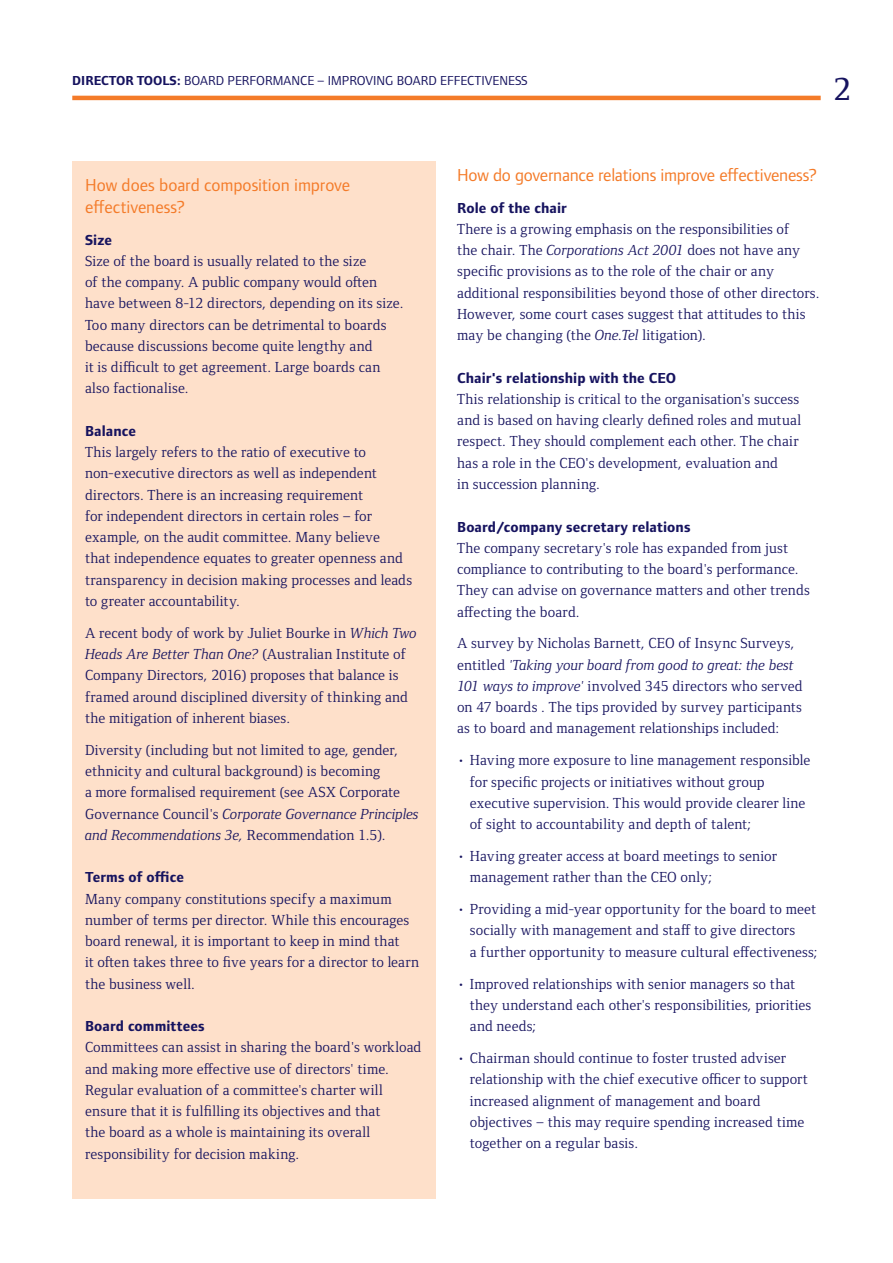
<style>
.page{position:relative;width:893px;height:1263px;background:#fff}
.page>*{position:absolute;margin:0;border:0;box-sizing:border-box;transform-origin:0 0}
.t1{font:500 33px "Foundry Form Serif";color:#16135f}
.t2{font:18px/21.3px "Foundry Form Sans";letter-spacing:-.01em;color:#f47b29}
.t3{font:15px/21.3px "Foundry Form Serif";letter-spacing:.01em;color:#16135f}
.t4{font:700 15px "Foundry Form Sans";letter-spacing:.005em;color:#16135f}
.t5{font:13.5px "Foundry Form Sans";color:#16135f}
.s1{font-weight:700}
.s2{font-style:italic}
</style>
<div class="page">
<hr style="left:72px;top:96px;width:749px;height:4px;background:#f47b29">
<div style="left:72px;top:162px;width:364px;height:1037px;background:#fee0ca"></div>
<p class="t5" style="left:72px;top:73px;width:457px"><span class="s1">DIRECTOR TOOLS:</span> BOARD PERFORMANCE – IMPROVING BOARD EFFECTIVENESS</p>
<h1 class="t1" style="left:833px;top:71px;width:19px">2</h1>
<p class="t2" style="left:85px;top:175px;width:267px">How does board composition improve effectiveness?</p>
<p class="t4" style="left:85px;top:231px;width:29px">Size</p>
<p class="t3" style="left:85px;top:250px;width:320px">Size of the board is usually related to the size<br>of the company. A public company would often have between 8-12 directors, depending on its size.<br>Too many directors can be detrimental to boards because discussions become quite lengthy and<br>it is difficult to get agreement. Large boards can also factionalise.</p>
<p class="t4" style="left:85px;top:422px;width:52px">Balance</p>
<p class="t3" style="left:85px;top:441px;width:329px">This largely refers to the ratio of executive to non‑executive directors as well as independent directors. There is an increasing requirement<br>for independent directors in certain roles – for example, on the audit committee. Many believe<br>that independence equates to greater openness and transparency in decision making processes and leads to greater accountability.</p>
<p class="t3" style="left:85px;top:622px;width:333px">A recent body of work by Juliet Bourke in <span class="s2">Which Two Heads Are Better Than One?</span> (Australian Institute of Company Directors, 2016) proposes that balance is framed around disciplined diversity of thinking and the mitigation of inherent biases.</p>
<p class="t3" style="left:85px;top:739px;width:335px">Diversity (including but not limited to age, gender, ethnicity and cultural background) is becoming<br>a more formalised requirement (see ASX Corporate Governance Council's <span class="s2">Corporate Governance Principles and Recommendations 3e,</span> Recommendation 1.5).</p>
<p class="t4" style="left:85px;top:868px;width:100px">Terms of office</p>
<p class="t3" style="left:85px;top:888px;width:336px">Many company constitutions specify a maximum number of terms per director. While this encourages board renewal, it is important to keep in mind that<br>it often takes three to five years for a director to learn the business well.</p>
<p class="t4" style="left:85px;top:1017px;width:121px">Board committees</p>
<p class="t3" style="left:85px;top:1037px;width:338px">Committees can assist in sharing the board's workload and making more effective use of directors' time.<br>Regular evaluation of a committee's charter will ensure that it is fulfilling its objectives and that<br>the board as a whole is maintaining its overall responsibility for decision making.</p>
<p class="t2" style="left:457px;top:164px;width:362px">How do governance relations improve effectiveness?</p>
<p class="t4" style="left:457px;top:199px;width:111px">Role of the chair</p>
<p class="t3" style="left:457px;top:218px;width:364px">There is a growing emphasis on the responsibilities of<br>the chair. The <span class="s2">Corporations Act 2001</span> does not have any specific provisions as to the role of the chair or any additional responsibilities beyond those of other directors.<br>However, some court cases suggest that attitudes to this may be changing (the <span class="s2">One.Tel</span> litigation).</p>
<p class="t4" style="left:457px;top:369px;width:221px">Chair's relationship with the CEO</p>
<p class="t3" style="left:457px;top:388px;width:345px">This relationship is critical to the organisation's success and is based on having clearly defined roles and mutual respect. They should complement each other. The chair has a role in the CEO's development, evaluation and<br>in succession planning.</p>
<p class="t4" style="left:457px;top:518px;width:235px">Board/company secretary relations</p>
<p class="t3" style="left:457px;top:537px;width:354px">The company secretary's role has expanded from just compliance to contributing to the board's performance.<br>They can advise on governance matters and other trends affecting the board.</p>
<p class="t3" style="left:457px;top:633px;width:347px">A survey by Nicholas Barnett, CEO of Insync Surveys, entitled <span class="s2">'Taking your board from good to great: the best 101 ways to improve'</span> involved 345 directors who served on 47 boards . The tips provided by survey participants as to board and management relationships included:</p>
<p class="t3" style="left:470px;top:750px;width:342px;text-indent:-13px">• Having more exposure to line management responsible for specific projects or initiatives without group executive supervision. This would provide clearer line of sight to accountability and depth of talent;</p>
<p class="t3" style="left:470px;top:845px;width:309px;text-indent:-13px">• Having greater access at board meetings to senior management rather than the CEO only;</p>
<p class="t3" style="left:470px;top:898px;width:349px;text-indent:-13px">• Providing a mid-year opportunity for the board to meet socially with management and staff to give directors<br>a further opportunity to measure cultural effectiveness;</p>
<p class="t3" style="left:470px;top:973px;width:343px;text-indent:-13px">• Improved relationships with senior managers so that they understand each other's responsibilities, priorities and needs;</p>
<p class="t3" style="left:470px;top:1047px;width:339px;text-indent:-13px">• Chairman should continue to foster trusted adviser relationship with the chief executive officer to support increased alignment of management and board objectives – this may require spending increased time together on a regular basis.</p>
</div>
